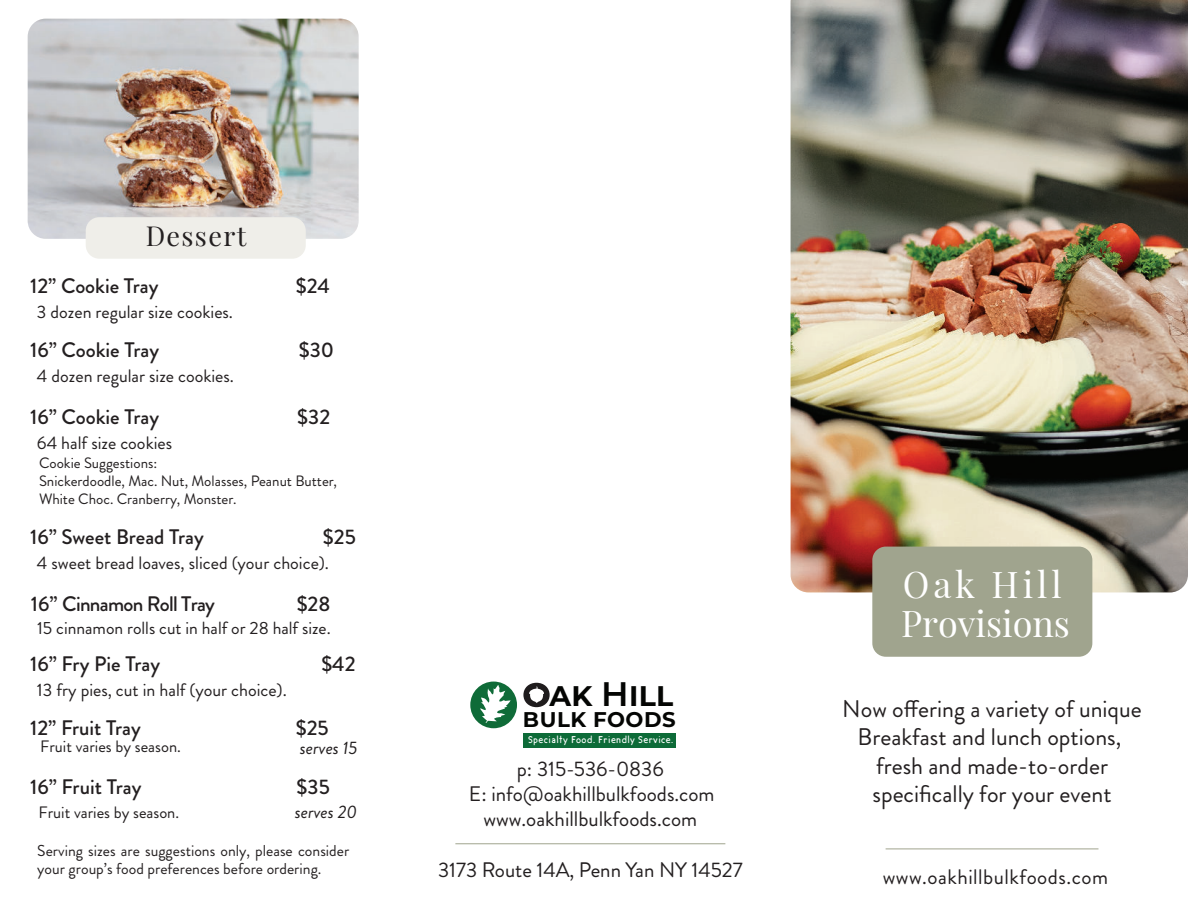
<style>
.page{position:relative;width:1188px;height:918px;background:#fff}
.page>*{position:absolute;margin:0;border:0;box-sizing:border-box;transform-origin:0 0}
.t1{font:36px/39px "Playfair Display";color:#fff}
.t2{font:700 28.35px "Montserrat";color:#040503}
.t3{font:27px "Playfair Display";letter-spacing:.05em;color:#231f20}
.t4{font:24px/28.5px "Brandon Grotesque";color:#231f20;text-align:center}
.t5{font:700 21.3px "Montserrat";letter-spacing:.025em;color:#040503}
.t6{font:500 21px "Brandon Grotesque";color:#231f20}
.t7{font:21px/25.2px "Brandon Grotesque";color:#231f20;text-align:center}
.t8{font:21px "Brandon Grotesque";letter-spacing:.025em;color:#231f20}
.t9{font:500 21px "Brandon Grotesque";letter-spacing:-.035em;color:#231f20}
.t10{font:18px "Brandon Grotesque";color:#231f20}
.t11{font:italic 18px "Brandon Grotesque";color:#231f20}
.t12{font:17.7px "Brandon Grotesque";color:#231f20}
.t13{font:16.5px "Brandon Grotesque";color:#231f20}
.t14{font:15.75px/18px "Brandon Grotesque";color:#231f20}
.t15{font:15px/18px "Brandon Grotesque";color:#231f20}
.t16{font:9.9px "Quickens";letter-spacing:.05em;color:#fff}
.s1{font-weight:600;font-size:34.05px}
</style>
<div class="page">
<img style="left:28px;top:19px;width:331px;height:220px">
<img style="left:791px;top:0;width:397px;height:592px">
<div style="left:872px;top:547px;width:220px;height:110px;background:#a0a48e;border-radius:14px"></div>
<hr style="left:886px;top:849px;width:212px;height:1px;background:#a0a48e">
<hr style="left:455px;top:843px;width:270px;height:1px;background:#a0a48e">
<div style="left:86px;top:217px;width:220px;height:42px;background:#efeee9;border-radius:14px"></div>
<div style="left:523px;top:733px;width:153px;height:14px;background:#0d6b38"></div>
<svg style="left:523px;top:683px;width:27px;height:24px"></svg>
<svg style="left:470px;top:682px;width:47px;height:46px"></svg>
<h3 class="t3" style="left:146px;top:221px;width:102px">Dessert</h3>
<p class="t6" style="left:30px;top:277px;width:130px">12” Cookie Tray</p>
<p class="t10" style="left:37px;top:306px;width:198px">3 dozen regular size cookies.</p>
<p class="t6" style="left:30px;top:341px;width:130px">16” Cookie Tray</p>
<p class="t10" style="left:37px;top:369px;width:199px">4 dozen regular size cookies.</p>
<p class="t6" style="left:30px;top:408px;width:130px">16” Cookie Tray</p>
<p class="t10" style="left:37px;top:436px;width:137px">64 half size cookies</p>
<p class="t6" style="left:296px;top:277px;width:36px">$24</p>
<p class="t6" style="left:299px;top:341px;width:37px">$30</p>
<p class="t6" style="left:297px;top:408px;width:34px">$32</p>
<p class="t15" style="left:39px;top:456px;width:300px">Cookie Suggestions:<br>Snickerdoodle, Mac. Nut, Molasses, Peanut Butter,<br>White Choc. Cranberry, Monster.</p>
<p class="t6" style="left:323px;top:528px;width:34px">$25</p>
<p class="t6" style="left:30px;top:528px;width:175px">16” Sweet Bread Tray</p>
<p class="t10" style="left:37px;top:556px;width:293px">4 sweet bread loaves, sliced (your choice).</p>
<p class="t6" style="left:297px;top:595px;width:35px">$28</p>
<p class="t9" style="left:31px;top:595px;width:186px">16” Cinnamon Roll Tray</p>
<p class="t12" style="left:37px;top:621px;width:295px">15 cinnamon rolls cut in half or 28 half size.</p>
<p class="t6" style="left:30px;top:655px;width:131px">16” Fry Pie Tray</p>
<p class="t10" style="left:37px;top:683px;width:251px">13 fry pies, cut in half (your choice).</p>
<p class="t6" style="left:321px;top:655px;width:36px">$42</p>
<p class="t6" style="left:296px;top:719px;width:34px">$25</p>
<p class="t6" style="left:30px;top:719px;width:112px">12” Fruit Tray</p>
<p class="t13" style="left:40px;top:740px;width:142px">Fruit varies by season.</p>
<p class="t11" style="left:300px;top:737px;width:59px">serves 15</p>
<p class="t6" style="left:297px;top:778px;width:35px">$35</p>
<p class="t6" style="left:30px;top:778px;width:113px">16” Fruit Tray</p>
<p class="t13" style="left:38px;top:806px;width:142px">Fruit varies by season.</p>
<p class="t11" style="left:295px;top:801px;width:64px">serves 20</p>
<p class="t14" style="left:37px;top:844px;width:314px">Serving sizes are suggestions only, please consider your group’s food preferences before ordering.</p>
<h2 class="t2" style="left:550px;top:680px;width:125px">AK <span class="s1">H</span>ILL</h2>
<p class="t5" style="left:523px;top:707px;width:154px">BULK FOODS</p>
<p class="t16" style="left:528px;top:735px;width:147px">Specialty Food. Friendly Service.</p>
<p class="t7" style="left:469px;top:759px;width:247px">p: 315-536-0836<br>E: info@oakhillbulkfoods.com www.oakhillbulkfoods.com</p>
<p class="t7" style="left:438px;top:860px;width:306px">3173 Route 14A, Penn Yan NY 14527</p>
<h1 class="t1" style="left:901px;top:566px;width:170px">Oak Hill<br>Provisions</h1>
<h3 class="t4" style="left:842px;top:698px;width:301px">Now offering a variety of unique<br>Breakfast and lunch options, fresh and made-to-order specifically for your event</h3>
<p class="t8" style="left:883px;top:869px;width:227px">www.oakhillbulkfoods.com</p>
</div>
